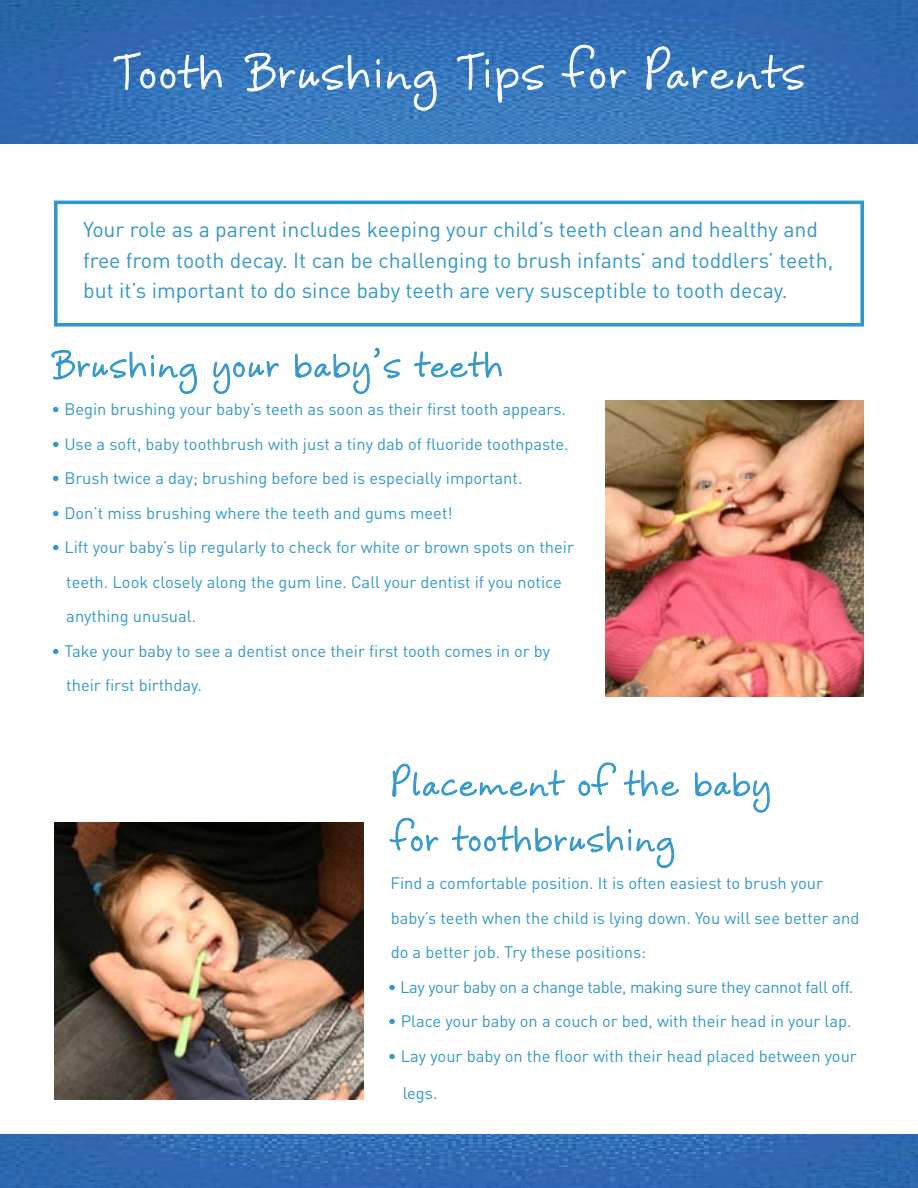
<style>
.page{position:relative;width:918px;height:1188px;background:#fff}
.page>*{position:absolute;margin:0;border:0;box-sizing:border-box;transform-origin:0 0}
.t1{font:49.5px "Corky";letter-spacing:.06em;color:#fff}
.t2{font:37.5px "Corky";letter-spacing:.06em;color:#3096cc}
.t3{font:21.3px/30.2px "DIN";color:#3297cb}
.t4{font:16.5px/34.5px "DIN";color:#3297cb}
.t5{font:16.5px "DIN";letter-spacing:-.02em;color:#3096cc}
.s1{color:#3297cb}
</style>
<div class="page">
<img style="left:0;top:0;width:918px;height:143px">
<svg style="left:113px;top:52px;width:109px;height:38px;background:#4e84c2"></svg>
<svg style="left:244px;top:53px;width:126px;height:39px;background:#5289c5"></svg>
<svg style="left:376px;top:59px;width:4px;height:29px"></svg>
<svg style="left:387px;top:71px;width:50px;height:40px;background:#588ec7"></svg>
<svg style="left:457px;top:52px;width:32px;height:38px"></svg>
<svg style="left:496px;top:65px;width:48px;height:38px;background:#578dc7"></svg>
<svg style="left:562px;top:44px;width:64px;height:45px;background:#4d85c3"></svg>
<svg style="left:646px;top:46px;width:159px;height:44px;background:#4b83c0"></svg>
<svg style="left:392px;top:763px;width:173px;height:34px"></svg>
<svg style="left:578px;top:762px;width:38px;height:34px"></svg>
<svg style="left:624px;top:770px;width:55px;height:27px"></svg>
<svg style="left:695px;top:772px;width:75px;height:41px"></svg>
<svg style="left:389px;top:818px;width:50px;height:34px"></svg>
<svg style="left:452px;top:825px;width:222px;height:43px"></svg>
<svg style="left:51px;top:350px;width:146px;height:44px"></svg>
<svg style="left:213px;top:361px;width:66px;height:33px"></svg>
<svg style="left:295px;top:348px;width:106px;height:46px"></svg>
<svg style="left:414px;top:351px;width:88px;height:27px"></svg>
<div style="left:54px;top:201px;width:810px;height:126px;border:4px solid #3096cc"></div>
<img style="left:0;top:1134px;width:918px;height:54px">
<img style="left:605px;top:401px;width:259px;height:296px">
<img style="left:54px;top:822px;width:309px;height:277px">
<p class="t1" style="left:114px;top:40px;width:691px">Tooth Brushing Tips for Parents</p>
<p class="t3" style="left:83px;top:214px;width:752px">Your role as a parent includes keeping your child’s teeth clean and healthy and free from tooth decay. It can be challenging to brush infants’ and toddlers’ teeth, but it’s important to do since baby teeth are very susceptible to tooth decay.</p>
<p class="t2" style="left:51px;top:340px;width:453px">Brushing your baby’s teeth</p>
<p class="t4" style="left:51px;top:392px;width:516px">• Begin brushing your baby’s teeth as soon as their first tooth appears.</p>
<p class="t4" style="left:51px;top:426px;width:519px">• Use a soft, baby toothbrush with just a tiny dab of fluoride toothpaste.</p>
<p class="t4" style="left:51px;top:461px;width:473px">• Brush twice a day; brushing before bed is especially important.</p>
<p class="t4" style="left:51px;top:495px;width:403px">• Don’t miss brushing where the teeth and gums meet!</p>
<p class="t4" style="left:66px;top:530px;width:509px;text-indent:-15px">• Lift your baby’s lip regularly to check for white or brown spots on their teeth. Look closely along the gum line. Call your dentist if you notice anything unusual.</p>
<p class="t4" style="left:66px;top:633px;width:485px;text-indent:-15px">• Take your baby to see a dentist once their first tooth comes in or by their first birthday.</p>
<p class="t2" style="left:392px;top:759px;width:379px">P lacement of the baby</p>
<p class="t2" style="left:391px;top:814px;width:284px">for toothbrushing</p>
<p class="t4" style="left:391px;top:866px;width:470px">Find a comfortable position. It is often easiest to brush your baby’s teeth when the child is lying down. You will see better and do a better job. Try these positions:</p>
<p class="t5" style="left:388px;top:976px;width:467px">• Lay your baby on a change table, mak<span class="s1">ing sure they cannot fall off.</span></p>
<p class="t4" style="left:388px;top:1004px;width:465px">• Place your baby on a couch or bed, with their head in your lap.</p>
<p class="t4" style="left:388px;top:1038px;width:471px">• Lay your baby on the floor with their head placed between your</p>
<p class="t4" style="left:403px;top:1076px;width:36px">legs.</p>
</div>
